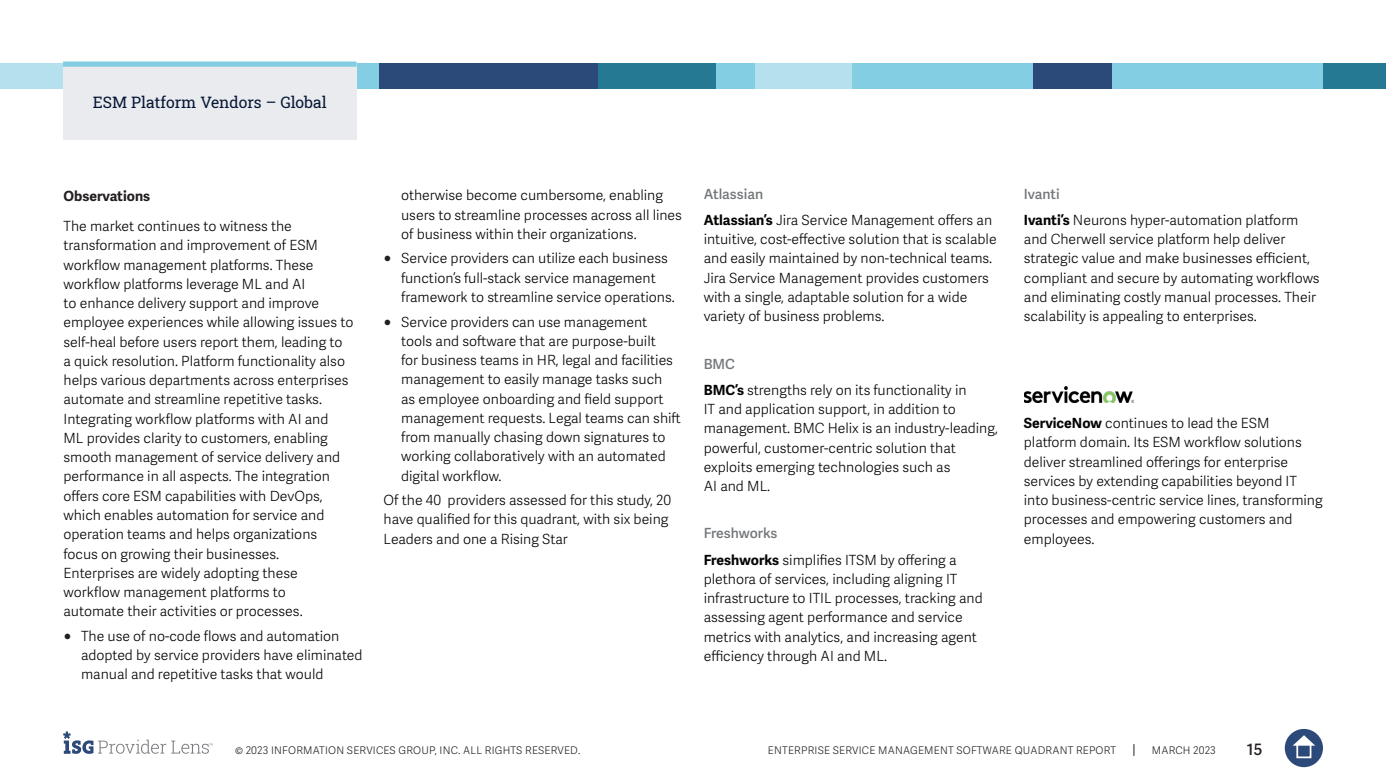
<style>
.page{position:relative;width:1386px;height:780px;background:#fff}
.page>*{position:absolute;margin:0;border:0;box-sizing:border-box;transform-origin:0 0}
.Section_Label_Light{font:15.75px "Roboto Slab ISG P Regular";color:#061736}
.t1{font:600 15.75px "Adelle Sans";color:#231f20}
.t2{font:300 14px/19.2px "Adelle Sans";color:#040503}
.t3{font:600 14px "Adelle Sans";color:#75787b}
.t4{font:700 14px "Adelle Sans";color:#231f20}
.t5{font:300 10.5px "Adelle Sans";letter-spacing:.02em;color:#231f20}
.s1{font-family:"Minion Pro";font-weight:400;font-size:21px;color:#231f20}
.s2{font-weight:700}
</style>
<div class="page">
<svg style="left:1133px;top:744px;width:1px;height:12px"></svg>
<div style="left:1285px;top:729px;width:38px;height:38px;background:#2b4a79;border-radius:50%"></div>
<svg style="left:1293px;top:735px;width:22px;height:10px"></svg>
<div style="left:1296px;top:743px;width:15px;height:15px;border:2px solid #fff"></div>
<svg style="left:63px;top:731px;width:150px;height:23px"></svg>
<div style="left:1047px;top:63px;width:276px;height:26px;background:#84cee3"></div>
<div style="left:0;top:63px;width:158px;height:26px;background:#b4e1ed"></div>
<div style="left:158px;top:63px;width:233px;height:26px;background:#84cee3"></div>
<div style="left:850px;top:63px;width:184px;height:26px;background:#84cee3"></div>
<div style="left:1323px;top:63px;width:63px;height:26px;background:#257992"></div>
<div style="left:1033px;top:63px;width:79px;height:26px;background:#2b4a79"></div>
<div style="left:754px;top:63px;width:98px;height:26px;background:#b4e1ed"></div>
<div style="left:598px;top:63px;width:157px;height:26px;background:#84cee3"></div>
<div style="left:598px;top:63px;width:118px;height:26px;background:#257992"></div>
<div style="left:379px;top:63px;width:219px;height:26px;background:#2b4a79"></div>
<div style="left:63px;top:64px;width:294px;height:76px;background:#e9ebee"></div>
<div style="left:63px;top:61px;width:294px;height:6px;background:#84cee3"></div>
<img style="left:1024px;top:386px;width:109px;height:16px">
<p class="Section_Label_Light" style="left:93px;top:92px;width:236px">ESM Platform Vendors – Global</p>
<p class="t4" style="left:64px;top:188px;width:88px">Observations</p>
<p class="t2" style="left:64px;top:217px;width:291px">The market continues to witness the transformation and improvement of ESM workflow management platforms. These workflow platforms leverage ML and AI<br>to enhance delivery support and improve employee experiences while allowing issues to self-heal before users report them, leading to a quick resolution. Platform functionality also helps various departments across enterprises automate and streamline repetitive tasks.<br>Integrating workflow platforms with AI and<br>ML provides clarity to customers, enabling smooth management of service delivery and performance in all aspects. The integration offers core ESM capabilities with DevOps, which enables automation for service and operation teams and helps organizations focus on growing their businesses.<br>Enterprises are widely adopting these workflow management platforms to<br>automate their activities or processes.</p>
<p class="t2" style="left:81px;top:626px;width:283px;text-indent:-18px"><span class="s1">•</span> The use of no-code flows and automation adopted by service providers have eliminated manual and repetitive tasks that would</p>
<p class="t2" style="left:401px;top:186px;width:282px">otherwise become cumbersome, enabling users to streamline processes across all lines of business within their organizations.</p>
<p class="t2" style="left:401px;top:249px;width:275px;text-indent:-18px"><span class="s1">•</span> Service providers can utilize each business function’s full-stack service management framework to streamline service operations.</p>
<p class="t2" style="left:401px;top:312px;width:281px;text-indent:-18px"><span class="s1">•</span> Service providers can use management tools and software that are purpose-built<br>for business teams in HR, legal and facilities management to easily manage tasks such<br>as employee onboarding and field support management requests. Legal teams can shift from manually chasing down signatures to working collaboratively with an automated digital workflow.</p>
<p class="t2" style="left:384px;top:491px;width:289px">Of the 40 providers assessed for this study, 20 have qualified for this quadrant, with six being<br>Leaders and one a Rising Star</p>
<p class="t3" style="left:704px;top:186px;width:61px">Atlassian</p>
<p class="t2" style="left:704px;top:211px;width:294px"><span class="s2">Atlassian’s</span> Jira Service Management offers an intuitive, cost-effective solution that is scalable and easily maintained by non-technical teams.<br>Jira Service Management provides customers with a single, adaptable solution for a wide variety of business problems.</p>
<p class="t3" style="left:704px;top:355px;width:33px">BMC</p>
<p class="t2" style="left:704px;top:380px;width:296px"><span class="s2">BMC’s</span> strengths rely on its functionality in<br>IT and application support, in addition to management. BMC Helix is an industry-leading, powerful, customer-centric solution that exploits emerging technologies such as<br>AI and ML.</p>
<p class="t3" style="left:704px;top:525px;width:75px">Freshworks</p>
<p class="t2" style="left:704px;top:550px;width:281px"><span class="s2">Freshworks</span> simplifies ITSM by offering a plethora of services, including aligning IT infrastructure to ITIL processes, tracking and assessing agent performance and service metrics with analytics, and increasing agent efficiency through AI and ML.</p>
<p class="t3" style="left:1024px;top:186px;width:37px">Ivanti</p>
<p class="t2" style="left:1024px;top:211px;width:297px"><span class="s2">Ivanti’s</span> Neurons hyper-automation platform and Cherwell service platform help deliver strategic value and make businesses efficient, compliant and secure by automating workflows and eliminating costly manual processes. Their scalability is appealing to enterprises.</p>
<p class="t2" style="left:1024px;top:414px;width:300px"><span class="s2">ServiceNow</span> continues to lead the ESM platform domain. Its ESM workflow solutions deliver streamlined offerings for enterprise services by extending capabilities beyond IT into business-centric service lines, transforming processes and empowering customers and employees.</p>
<p class="t5" style="left:235px;top:744px;width:347px">© 2023 INFORMATION SERVICES GROUP, INC. ALL RIGHTS RESERVED.</p>
<p class="t5" style="left:768px;top:744px;width:350px">ENTERPRISE SERVICE MANAGEMENT SOFTWARE QUADRANT REPORT</p>
<p class="t5" style="left:1152px;top:744px;width:65px">MARCH 2023</p>
<p class="t1" style="left:1247px;top:740px;width:17px">15</p>
</div>
